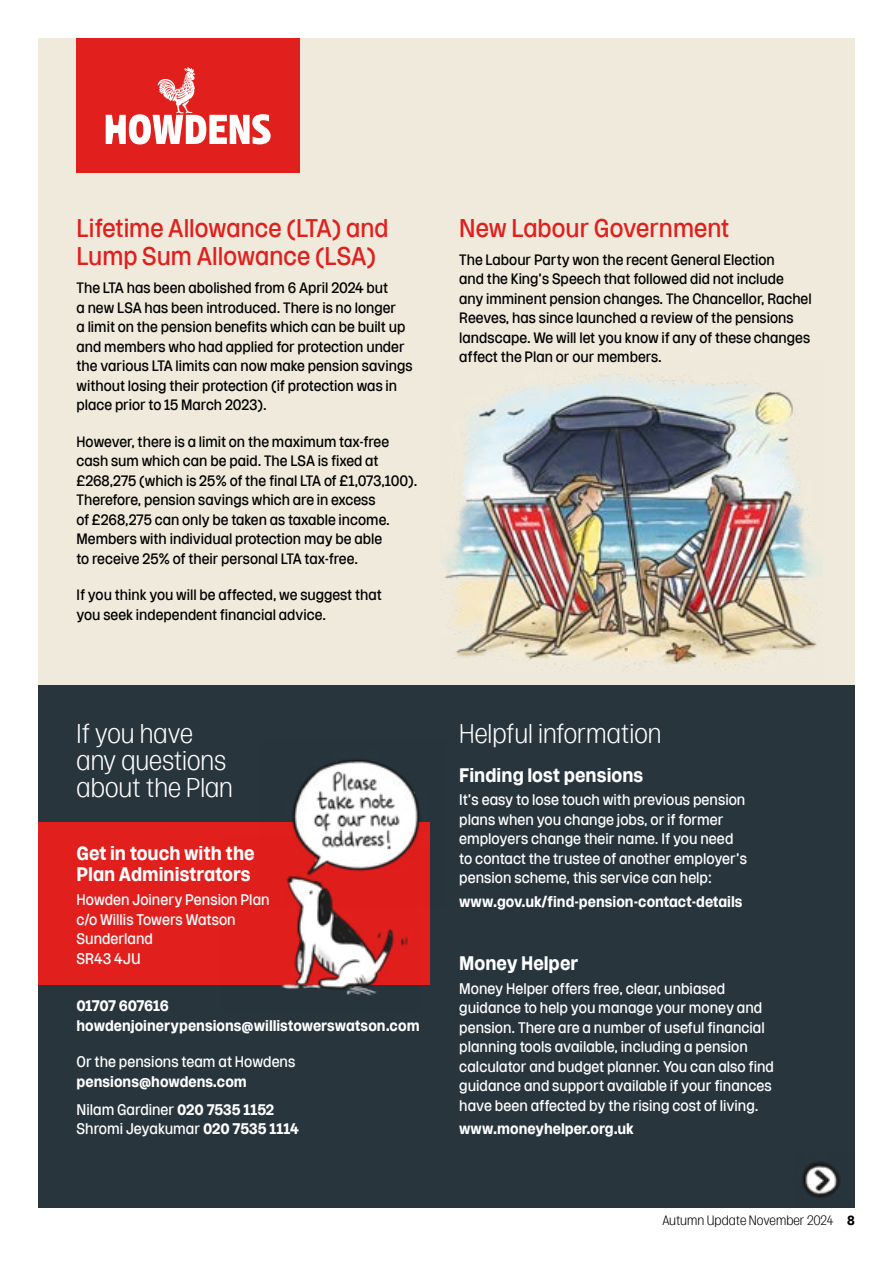
<style>
.page{position:relative;width:893px;height:1263px;background:#fff}
.page>*{position:absolute;margin:0;border:0;box-sizing:border-box;transform-origin:0 0}
.t1{font:300 27px/27px "Rooster 2022";color:#fff}
.t2{font:25.5px/28.5px "Rooster 2022";color:#e11f1d}
.t3{font:700 19.5px/21px "Rooster 2022";color:#fff}
.t4{font:15.3px/19.5px "Rooster 2022";color:#fff}
.t5{font:700 15.3px/19.5px "Rooster 2022";color:#fff}
.t6{font:15px/19.5px "Rooster 2022";color:#000}
.t7{font:300 13.5px "Rooster 2022";color:#000}
.s1{font-weight:400}
.s2{font-weight:700}
</style>
<div class="page">
<div style="left:38px;top:38px;width:817px;height:1170px;background:#efeadc"></div>
<div style="left:38px;top:685px;width:817px;height:523px;background:#28353d"></div>
<img style="left:802px;top:1161px;width:38px;height:37px">
<div style="left:77px;top:38px;width:223px;height:135px;background:#e11f1d"></div>
<svg style="left:106px;top:67px;width:165px;height:77px"></svg>
<div style="left:38px;top:822px;width:391px;height:163px;background:#e11f1d"></div>
<img style="left:281px;top:907px;width:127px;height:89px">
<img style="left:443px;top:373px;width:374px;height:294px">
<img style="left:286px;top:759px;width:144px;height:148px">
<h2 class="t2" style="left:77px;top:214px;width:313px">Lifetime Allowance (LTA) and<br>Lump Sum Allowance (LSA)</h2>
<p class="t6" style="left:77px;top:278px;width:337px">The LTA has been abolished from 6 April 2024 but<br>a new LSA has been introduced. There is no longer<br>a limit on the pension benefits which can be built up and members who had applied for protection under the various LTA limits can now make pension savings without losing their protection (if protection was in place prior to 15 March 2023).</p>
<p class="t6" style="left:77px;top:432px;width:342px">However, there is a limit on the maximum tax-free cash sum which can be paid. The LSA is fixed at £268,275 (which is 25% of the final LTA of £1,073,100).<br>Therefore, pension savings which are in excess<br>of £268,275 can only be taken as taxable income.<br>Members with individual protection may be able<br>to receive 25% of their personal LTA tax-free.</p>
<p class="t6" style="left:77px;top:585px;width:307px">If you think you will be affected, we suggest that you seek independent financial advice.</p>
<h1 class="t1" style="left:77px;top:720px;width:158px">If you have any questions about the Plan</h1>
<h3 class="t3" style="left:77px;top:843px;width:180px">Get in touch with the<br>Plan Administrators</h3>
<p class="t4" style="left:77px;top:890px;width:195px">Howden Joinery Pension Plan c/o Willis Towers Watson<br>Sunderland<br>SR43 4JU</p>
<p class="t5" style="left:77px;top:996px;width:345px">01707 607616 howdenjoinerypensions@willistowerswatson.com</p>
<p class="t4" style="left:77px;top:1052px;width:220px">Or the pensions team at Howdens</p>
<p class="t5" style="left:77px;top:1067px;width:199px;line-height:28px">pensions@howdens.com<br><span class="s1">Nilam Gardiner</span> 020 7535 1152</p>
<p class="t4" style="left:77px;top:1119px;width:224px">Shromi Jeyakumar <span class="s2">020 7535 1114</span></p>
<h2 class="t2" style="left:459px;top:214px;width:272px">New Labour Government</h2>
<p class="t6" style="left:459px;top:250px;width:354px">The Labour Party won the recent General Election<br>and the King’s Speech that followed did not include any imminent pension changes. The Chancellor, Rachel Reeves, has since launched a review of the pensions landscape. We will let you know if any of these changes affect the Plan or our members.</p>
<h1 class="t1" style="left:459px;top:720px;width:204px">Helpful information</h1>
<h3 class="t3" style="left:459px;top:764px;width:186px">Finding lost pensions</h3>
<p class="t4" style="left:459px;top:790px;width:289px">It’s easy to lose touch with previous pension plans when you change jobs, or if former employers change their name. If you need to contact the trustee of another employer’s pension scheme, this service can help:</p>
<p class="t5" style="left:459px;top:892px;width:285px">www.gov.uk/find-pension-contact-details</p>
<h3 class="t3" style="left:459px;top:952px;width:121px">Money Helper</h3>
<p class="t4" style="left:459px;top:978px;width:316px">Money Helper offers free, clear, unbiased guidance to help you manage your money and pension. There are a number of useful financial planning tools available, including a pension calculator and budget planner. You can also find guidance and support available if your finances have been affected by the rising cost of living.</p>
<p class="t5" style="left:459px;top:1119px;width:176px">www.moneyhelper.org.uk</p>
<p class="t7" style="left:662px;top:1213px;width:194px">Autumn Update November 2024 <span class="s2">8</span></p>
</div>
